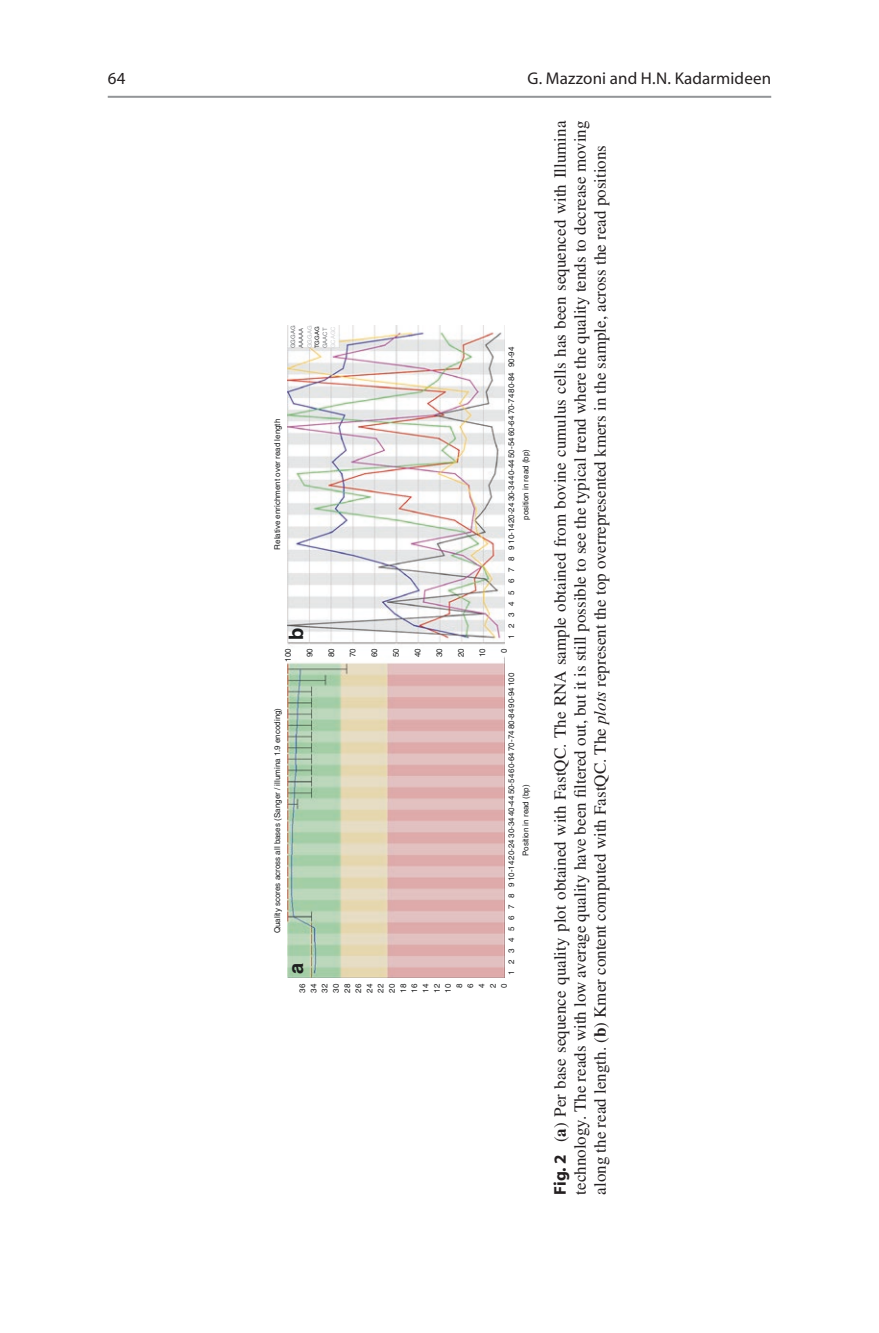
<style>
.page{position:relative;width:879px;height:1333px;background:#fff}
.page>*{position:absolute;margin:0;border:0;box-sizing:border-box;transform-origin:0 0}
.t1{font:700 20px "Rcvhnh Xssbfs Helvetica";color:#1d1e1f}
.t2{font:17px/20px "Bksnvs Scqxbs Times";color:#231f20;text-align:justify}
.t3{font:17px "Mwvpkw Rbpqmn Myriad";letter-spacing:.01em;color:#231f20}
.t4{font:17px "Rdvnfq Pdtxrn Myriad";color:#231f20}
.t5{font:8px/11.2px "Kbhlft Wrrmpg Helvetica";color:#1d1e1f;text-align:center}
.t6{font:6px "Kbhlft Wrrmpg Helvetica";color:#727477}
.t7{font:6px "Kbhlft Wrrmpg Helvetica";color:#5b5b5e}
.t8{font:6px "Kbhlft Wrrmpg Helvetica";color:#babbbe}
.t9{font:6px "Kbhlft Wrrmpg Helvetica";color:#1d1e1f}
.t10{font:6px "Kbhlft Wrrmpg Helvetica";color:#828487}
.t11{font:6px "Kbhlft Wrrmpg Helvetica";color:#d5d6d8}
.s1{font-family:"Srwrgq Vlgmjr Myriad";font-weight:700}
.s2{font-family:"Dxsnrw Qtgjwr Times";font-weight:700}
.s3{font-family:"Vccfnm Nymtwf Times";font-style:italic}
</style>
<div class="page">
<img style="left:288px;top:325px;width:217px;height:652px">
<hr style="left:108px;top:96px;width:663px;height:2px;background:#939598">
<p class="t4" style="left:108px;top:70px;width:19px">64</p>
<p class="t3" style="left:527px;top:70px;width:245px">G. Mazzoni and H.N. Kadarmideen</p>
<p class="t6" style="left:289px;top:348px;width:24px;rotate:-90deg">GGGAG</p>
<p class="t7" style="left:298px;top:348px;width:22px;rotate:-90deg">AAAAA</p>
<p class="t8" style="left:306px;top:348px;width:24px;rotate:-90deg">GGGAG</p>
<p class="t9" style="left:314px;top:348px;width:23px;rotate:-90deg">TGGAG</p>
<p class="t10" style="left:321px;top:348px;width:22px;rotate:-90deg">GAACT</p>
<p class="t11" style="left:329px;top:348px;width:24px;rotate:-90deg">GCAGC</p>
<p class="t5" style="left:504px;top:520px;width:174px;line-height:14.4px;text-align:left;text-indent:-120px;rotate:-90deg">1 2 3 4 5 6 7 8 9 10-1420-24 30-34 40-44 50-54 60-64 70-74 80-84 90-94 position in read (bp)</p>
<p class="t5" style="left:504px;top:963px;width:292px;line-height:14.4px;rotate:-90deg">2 3 4 5 6 7 8 9 10-1420-24 30-34 40-44 50-54 60-64 70-74 80-84 90-94100<br>Position in read (bp)</p>
<p class="t5" style="left:272px;top:549px;width:132px;rotate:-90deg">Relative enrichment over read length</p>
<p class="t1" style="left:284px;top:640px;width:14px;rotate:-90deg">b</p>
<p class="t5" style="left:282px;top:662px;width:15px;rotate:-90deg">100</p>
<p class="t5" style="left:304px;top:657px;width:10px;rotate:-90deg">90</p>
<p class="t5" style="left:326px;top:657px;width:10px;rotate:-90deg">80</p>
<p class="t5" style="left:347px;top:657px;width:10px;rotate:-90deg">70</p>
<p class="t5" style="left:369px;top:657px;width:10px;rotate:-90deg">60</p>
<p class="t5" style="left:390px;top:657px;width:10px;rotate:-90deg">50</p>
<p class="t5" style="left:412px;top:657px;width:10px;rotate:-90deg">40</p>
<p class="t5" style="left:434px;top:657px;width:10px;rotate:-90deg">30</p>
<p class="t5" style="left:455px;top:657px;width:10px;rotate:-90deg">20</p>
<p class="t5" style="left:477px;top:657px;width:10px;rotate:-90deg">10</p>
<p class="t5" style="left:498px;top:653px;width:6px;rotate:-90deg">0</p>
<p class="t5" style="left:272px;top:933px;width:227px;rotate:-90deg">Quality scores across all bases (Sanger / illumina 1.9 encoding)</p>
<p class="t1" style="left:284px;top:974px;width:13px;rotate:-90deg">a</p>
<p class="t5" style="left:506px;top:974px;width:6px;rotate:-90deg">1</p>
<p class="t5" style="left:308px;top:992px;width:10px;rotate:-90deg">34<br>32<br>30<br>28<br>26<br>24<br>22<br>20<br>18<br>16<br>14<br>12<br>10<br>8<br>6<br>4<br>2<br>0</p>
<p class="t5" style="left:297px;top:992px;width:10px;rotate:-90deg">36</p>
<p class="t2" style="left:550px;top:1194px;width:1075px;rotate:-90deg"><span class="s1">Fig. 2</span> (<span class="s2">a</span>) Per base sequence quality plot obtained with FastQC. The RNA sample obtained from bovine cumulus cells has been sequenced with Illumina technology. The reads with low average quality have been filtered out, but it is still possible to see the typical trend where the quality tends to decrease moving along the read length. (<span class="s2">b</span>) Kmer content computed with FastQC. The <span class="s3">plots</span> represent the top overrepresented kmers in the sample, across the read positions</p>
</div>
